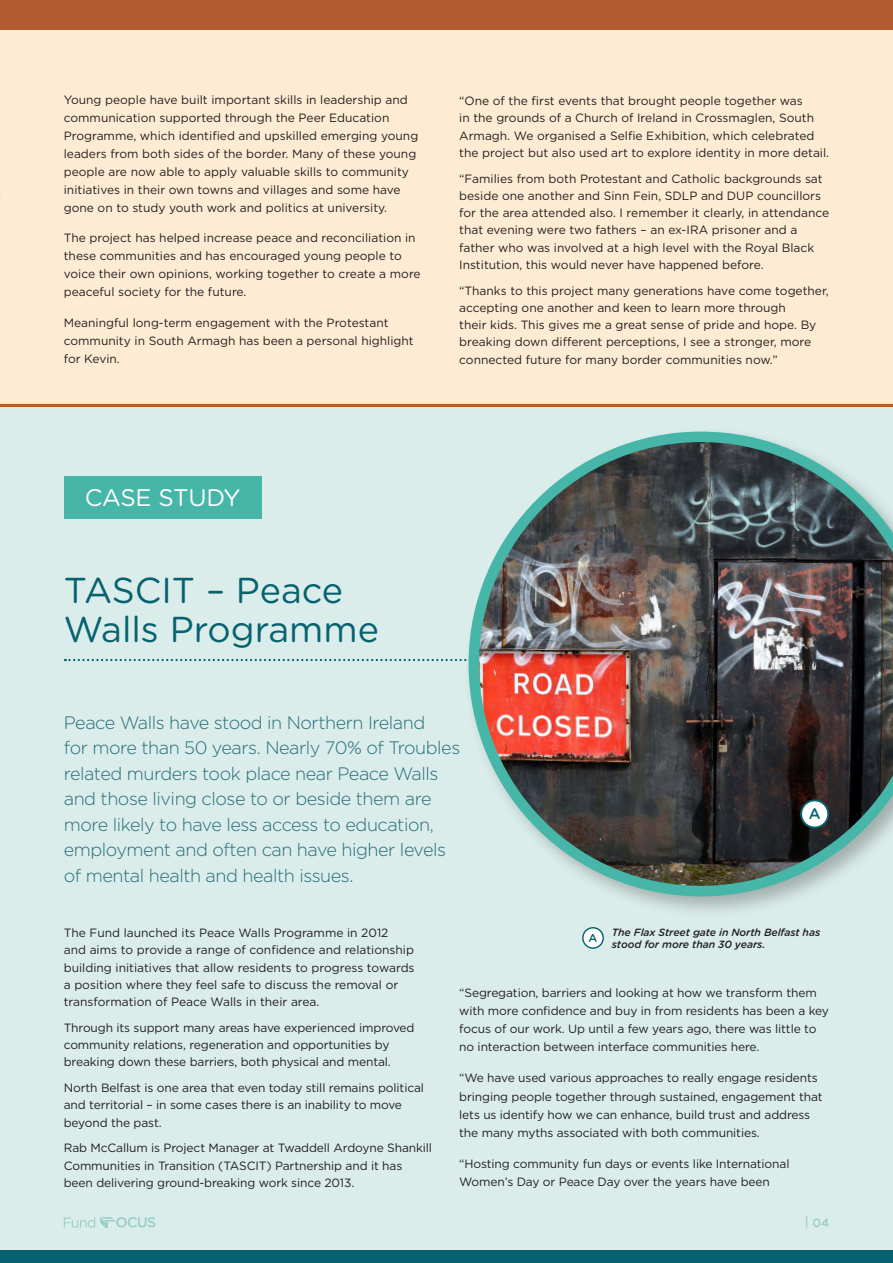
<style>
.page{position:relative;width:893px;height:1263px;background:#fff}
.page>*{position:absolute;margin:0;border:0;box-sizing:border-box;transform-origin:0 0}
.t1{font:36px/39px "Gotham Rounded";color:#07626f}
.t2{font:24px "Gotham Rounded";letter-spacing:-.01em;color:#fff}
.t3{font:300 18px/25.5px "Gotham";letter-spacing:-.025em;color:#276c79}
.t4{font:500 15.3px "Gotham Rounded";color:#07626f}
.t5{font:12px/17.2px "Gotham";color:#231f20}
.t6{font:500 12px "Gotham";color:#99cfc8}
.t7{font:500 11.55px "Gotham Rounded";color:#07626f}
.t8{font:italic 500 10.5px/12.6px "Gotham Rounded";letter-spacing:-.01em;color:#231f20}
</style>
<div class="page">
<div style="left:0;top:0;width:893px;height:404px;background:#feebd3"></div>
<div style="left:0;top:404px;width:893px;height:859px;background:#daedea"></div>
<svg style="left:64px;top:1217px;width:91px;height:11px"></svg>
<div style="left:64px;top:476px;width:197px;height:43px;background:#46b6a8"></div>
<svg style="left:65px;top:659px;width:397px;height:2px"></svg>
<div style="left:0;top:0;width:893px;height:30px;background:#b25c31"></div>
<div style="left:0;top:1250px;width:893px;height:13px;background:#07626f"></div>
<div style="left:583px;top:928px;width:20px;height:20px;background:#fff;border-radius:50%"></div>
<div style="left:582px;top:927px;width:22px;height:22px;border:1px solid #07626f;border-radius:50%"></div>
<hr style="left:0;top:404px;width:893px;height:3px;background:#b25c31">
<div style="left:463px;top:426px;width:430px;height:494px;background:#231f20;opacity:.3"></div>
<img style="left:469px;top:432px;width:424px;height:464px">
<div style="left:801px;top:800px;width:27px;height:27px;background:#fff;border-radius:50%"></div>
<div style="left:800px;top:799px;width:29px;height:29px;border:2px solid #07626f;border-radius:50%"></div>
<p class="t5" style="left:64px;top:90px;width:356px;line-height:18px">Young people have built important skills in leadership and communication supported through the Peer Education Programme, which identified and upskilled emerging young leaders from both sides of the border. Many of these young people are now able to apply valuable skills to community initiatives in their own towns and villages and some have gone on to study youth work and politics at university.</p>
<p class="t5" style="left:64px;top:229px;width:358px;line-height:18px">The project has helped increase peace and reconciliation in these communities and has encouraged young people to voice their own opinions, working together to create a more peaceful society for the future.</p>
<p class="t5" style="left:64px;top:314px;width:352px;line-height:18px">Meaningful long-term engagement with the Protestant community in South Armagh has been a personal highlight for Kevin.</p>
<p class="t5" style="left:459px;top:92px;width:371px">“One of the first events that brought people together was<br>in the grounds of a Church of Ireland in Crossmaglen, South Armagh. We organised a Selfie Exhibition, which celebrated the project but also used art to explore identity in more detail.</p>
<p class="t5" style="left:459px;top:169px;width:371px">“Families from both Protestant and Catholic backgrounds sat beside one another and Sinn Fein, SDLP and DUP councillors for the area attended also. I remember it clearly, in attendance that evening were two fathers – an ex-IRA prisoner and a father who was involved at a high level with the Royal Black Institution, this would never have happened before.</p>
<p class="t5" style="left:459px;top:281px;width:371px">“Thanks to this project many generations have come together, accepting one another and keen to learn more through<br>their kids. This gives me a great sense of pride and hope. By breaking down different perceptions, I see a stronger, more connected future for many border communities now.”</p>
<p class="t2" style="left:85px;top:481px;width:157px">CASE STUDY</p>
<p class="t1" style="left:64px;top:569px;width:317px">TASCIT – Peace<br>Walls Programme</p>
<p class="t3" style="left:64px;top:709px;width:398px">Peace Walls have stood in Northern Ireland<br>for more than 50 years. Nearly 70% of Troubles related murders took place near Peace Walls and those living close to or beside them are more likely to have less access to education, employment and often can have higher levels of mental health and health issues.</p>
<p class="t4" style="left:809px;top:803px;width:13px">A</p>
<p class="t5" style="left:64px;top:924px;width:352px">The Fund launched its Peace Walls Programme in 2012<br>and aims to provide a range of confidence and relationship building initiatives that allow residents to progress towards a position where they feel safe to discuss the removal or transformation of Peace Walls in their area.</p>
<p class="t5" style="left:64px;top:1019px;width:352px">Through its support many areas have experienced improved community relations, regeneration and opportunities by breaking down these barriers, both physical and mental.</p>
<p class="t5" style="left:64px;top:1079px;width:362px">North Belfast is one area that even today still remains political and territorial – in some cases there is an inability to move beyond the past.</p>
<p class="t5" style="left:64px;top:1139px;width:370px">Rab McCallum is Project Manager at Twaddell Ardoyne Shankill<br>Communities in Transition (TASCIT) Partnership and it has been delivering ground-breaking work since 2013.</p>
<p class="t7" style="left:589px;top:930px;width:10px">A</p>
<p class="t8" style="left:612px;top:925px;width:210px">The Flax Street gate in North Belfast has stood for more than 30 years.</p>
<p class="t5" style="left:459px;top:983px;width:371px;line-height:18.3px">“Segregation, barriers and looking at how we transform them with more confidence and buy in from residents has been a key focus of our work. Up until a few years ago, there was little to no interaction between interface communities here.</p>
<p class="t5" style="left:459px;top:1069px;width:365px;line-height:18.3px">“We have used various approaches to really engage residents bringing people together through sustained, engagement that lets us identify how we can enhance, build trust and address the many myths associated with both communities.</p>
<p class="t5" style="left:459px;top:1154px;width:332px;line-height:18.3px">“Hosting community fun days or events like International<br>Women’s Day or Peace Day over the years have been</p>
<p class="t6" style="left:805px;top:1215px;width:26px">| 04</p>
</div>
